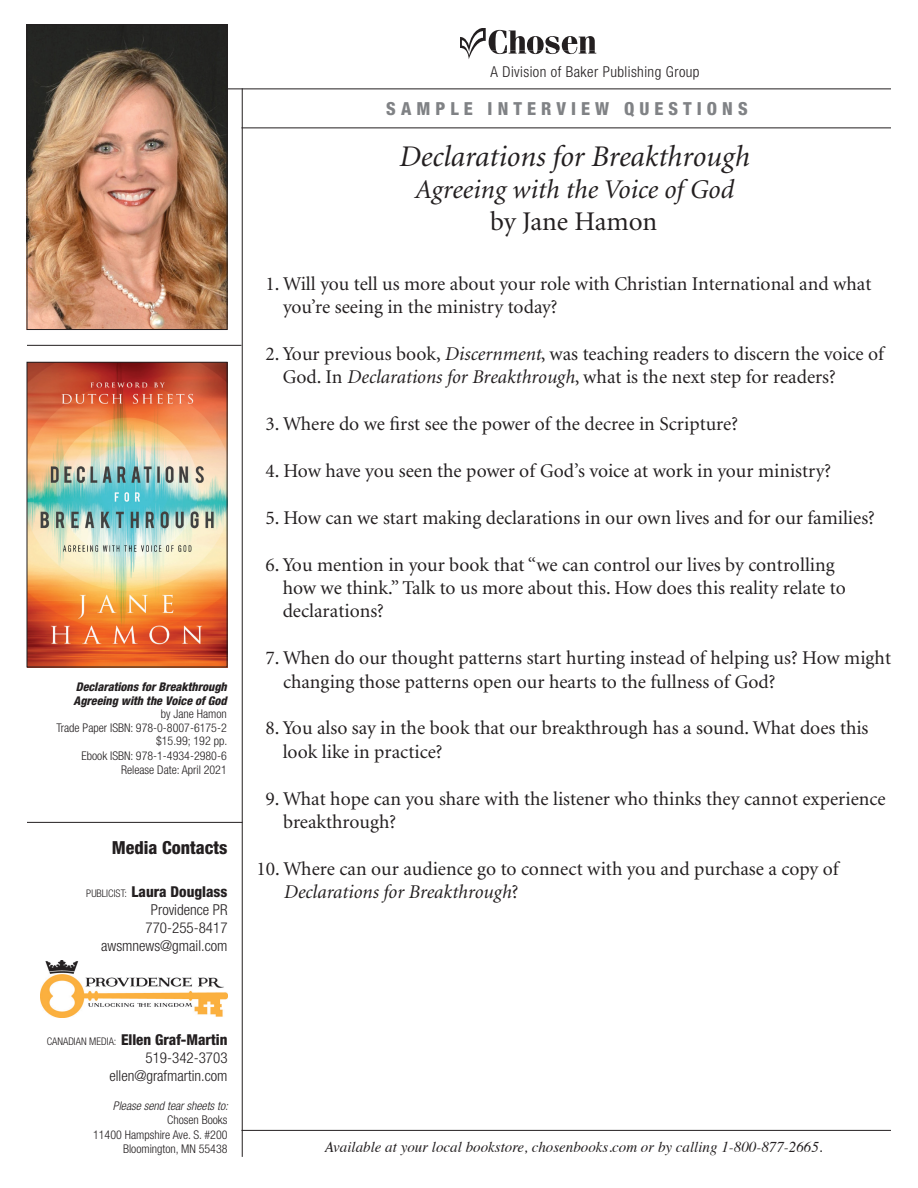
<style>
.page{position:relative;width:918px;height:1188px;background:#fff}
.page>*{position:absolute;margin:0;border:0;box-sizing:border-box;transform-origin:0 0}
.Head_2{font:italic 30px "Minion";color:#231f20}
.Head_2-2{font:italic 27px "Minion";color:#231f20}
.Head_2-3{font:27px "Minion";color:#231f20}
.Body_text{font:19.5px/23.4px "Minion";color:#231f20}
.t1{font:800 condensed 18px "Helvetica Neue";letter-spacing:.28em;color:#808285}
.t2{font:800 condensed 18px "Helvetica Neue";color:#231f20}
.Book_ID{font:300 condensed 15px "Helvetica Neue";color:#231f20}
.t3{font:italic 15px "Times";color:#231f20}
.t4{font:800 condensed 15px "Helvetica Neue";color:#231f20}
.Book_ID-2{font:300 condensed 15px "Helvetica Neue";letter-spacing:.03em;color:#231f20}
.Book_ID-3{font:300 condensed 12px "Helvetica Neue";color:#231f20}
.Book_Title{font:italic 800 condensed 12px "Helvetica Neue";color:#231f20}
.t5{font:italic 300 condensed 12px "Helvetica Neue";color:#231f20}
.s1{font-weight:300;font-size:10.5px}
.s2{font-style:italic}
</style>
<div class="page">
<img style="left:29px;top:364px;width:196px;height:301px">
<img style="left:29px;top:27px;width:196px;height:301px">
<div style="left:27px;top:25px;width:200px;height:305px;border:1px solid #231f20"></div>
<svg style="left:460px;top:28px;width:136px;height:31px"></svg>
<hr style="left:241px;top:1130px;width:650px;height:1px;background:#231f20">
<hr style="left:27px;top:345px;width:215px;height:1px;background:#231f20">
<hr style="left:242px;top:88px;width:1px;height:1069px;background:#231f20">
<hr style="left:241px;top:128px;width:650px;height:1px;background:#231f20">
<hr style="left:227px;top:89px;width:664px;height:1px;background:#231f20">
<hr style="left:27px;top:822px;width:216px;height:1px;background:#231f20">
<img style="left:41px;top:960px;width:187px;height:58px">
<p class="Book_Title" style="left:76px;top:679px;width:152px">Declarations for Breakthrough</p>
<p class="Book_Title" style="left:74px;top:693px;width:155px">Agreeing with the Voice of God</p>
<p class="Book_ID-3" style="left:161px;top:707px;width:68px">by Jane Hamon</p>
<p class="Book_ID-3" style="left:56px;top:720px;width:172px">Trade Paper ISBN: 978-0-8007-6175-2</p>
<p class="Book_ID-3" style="left:156px;top:734px;width:73px">$15.99; 192 pp.</p>
<p class="Book_ID-3" style="left:82px;top:749px;width:147px">Ebook ISBN: 978-1-4934-2980-6</p>
<p class="Book_ID-3" style="left:121px;top:762px;width:107px">Release Date: April 2021</p>
<p class="t2" style="left:112px;top:837px;width:117px">Media Contacts</p>
<p class="t4" style="left:86px;top:883px;width:143px"><span class="s1">PUBLICIST:</span> Laura Douglass</p>
<p class="Book_ID" style="left:151px;top:901px;width:78px">Providence PR</p>
<p class="Book_ID" style="left:146px;top:919px;width:83px">770-255-8417</p>
<p class="Book_ID" style="left:101px;top:937px;width:128px">awsmnews@gmail.com</p>
<p class="Book_ID-2" style="left:490px;top:63px;width:211px">A Division of Baker Publishing Group</p>
<p class="t1" style="left:386px;top:97px;width:363px">SAMPLE INTERVIEW QUESTIONS</p>
<p class="Head_2" style="left:399px;top:141px;width:352px">Declarations for Breakthrough</p>
<p class="Head_2-2" style="left:414px;top:176px;width:320px">Agreeing with the Voice of God</p>
<p class="Head_2-3" style="left:490px;top:208px;width:169px">by Jane Hamon</p>
<p class="Body_text" style="left:283px;top:273px;width:590px;text-indent:-18px">1. Will you tell us more about your role with Christian International and what you’re seeing in the ministry today?</p>
<p class="Body_text" style="left:283px;top:343px;width:603px;text-indent:-17px">2. Your previous book, <span class="s2">Discernment</span>, was teaching readers to discern the voice of<br>God. In <span class="s2">Declarations for Breakthrough</span>, what is the next step for readers?</p>
<p class="Body_text" style="left:265px;top:413px;width:474px">3. Where do we first see the power of the decree in Scripture?</p>
<p class="Body_text" style="left:265px;top:460px;width:567px">4. How have you seen the power of God’s voice at work in your ministry?</p>
<p class="Body_text" style="left:265px;top:507px;width:611px">5. How can we start making declarations in our own lives and for our families?</p>
<p class="Body_text" style="left:283px;top:553px;width:565px;text-indent:-17px">6. You mention in your book that “we can control our lives by controlling how we think.” Talk to us more about this. How does this reality relate to declarations?</p>
<p class="Body_text" style="left:283px;top:647px;width:610px;text-indent:-18px">7. When do our thought patterns start hurting instead of helping us? How might changing those patterns open our hearts to the fullness of God?</p>
<p class="Body_text" style="left:283px;top:717px;width:587px;text-indent:-17px">8. You also say in the book that our breakthrough has a sound. What does this look like in practice?</p>
<p class="Body_text" style="left:283px;top:787px;width:604px;text-indent:-18px">9. What hope can you share with the listener who thinks they cannot experience breakthrough?</p>
<p class="Body_text" style="left:283px;top:858px;width:557px;text-indent:-27px">10. Where can our audience go to connect with you and purchase a copy of<br><span class="s2">Declarations for Breakthrough</span>?</p>
<p class="t4" style="left:47px;top:1030px;width:182px"><span class="s1">CANADIAN MEDIA:</span> Ellen Graf-Martin</p>
<p class="Book_ID" style="left:146px;top:1049px;width:83px">519-342-3703</p>
<p class="Book_ID" style="left:109px;top:1067px;width:120px">ellen@grafmartin.com</p>
<p class="t5" style="left:113px;top:1099px;width:117px">Please send tear sheets to:</p>
<p class="Book_ID-3" style="left:167px;top:1113px;width:62px">Chosen Books</p>
<p class="Book_ID-3" style="left:93px;top:1127px;width:136px">11400 Hampshire Ave. S. #200</p>
<p class="Book_ID-3" style="left:123px;top:1142px;width:106px">Bloomington, MN 55438</p>
<p class="t3" style="left:325px;top:1134px;width:499px">Available at your local bookstore, chosenbooks.com or by calling 1-800-877-2665.</p>
</div>
